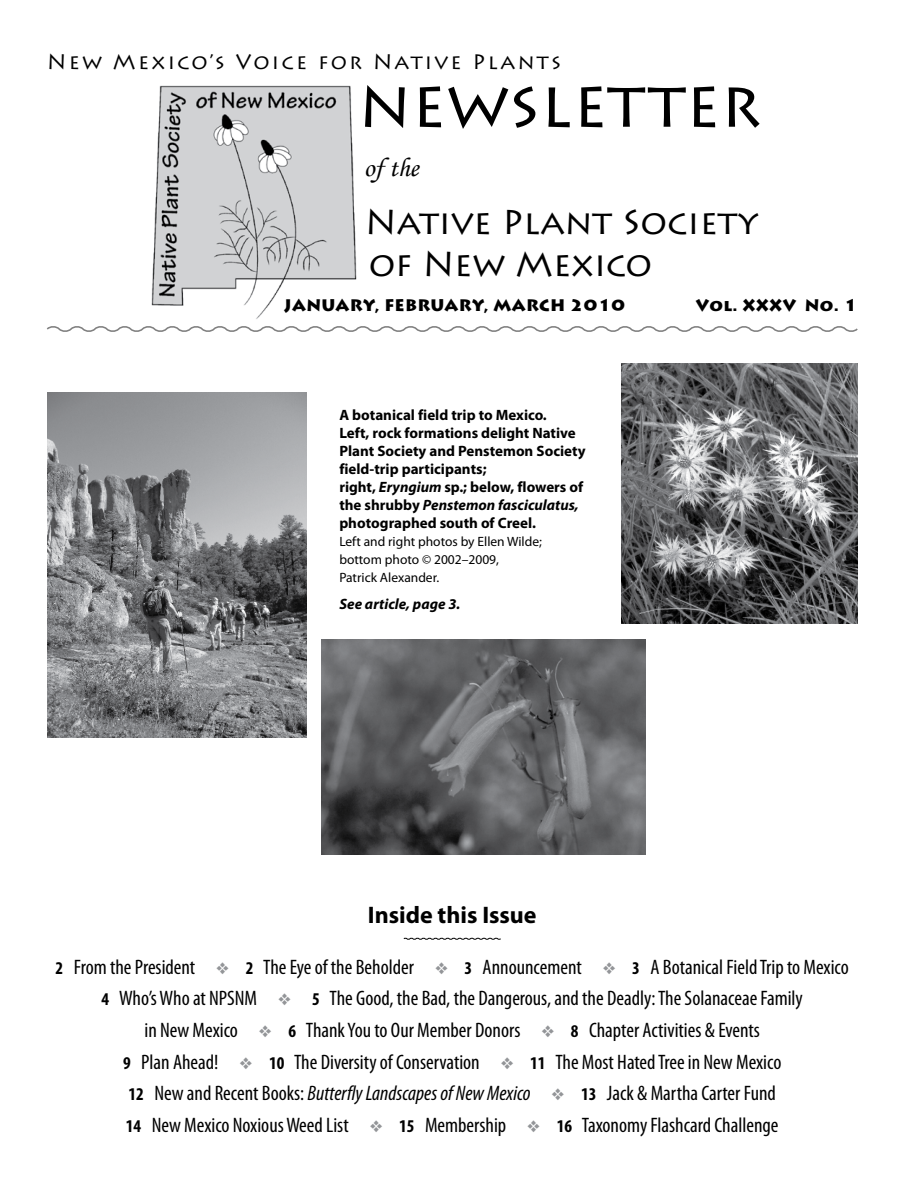
<style>
.page{position:relative;width:918px;height:1188px;background:#fff}
.page>*{position:absolute;margin:0;border:0;box-sizing:border-box;transform-origin:0 0}
.t1{font:66px "Lithos Pro";color:#000}
.t2{font:34.5px "Lithos Pro";color:#000}
.t3{font:27px "Monotype Corsiva";color:#000}
.t4{font:700 24px "Myriad Pro";color:#000}
.t5{font:condensed 21px/31.5px "Myriad Pro";color:#000;text-align:center}
.t6{font:21px "Lithos Pro";letter-spacing:.11em;color:#000}
.t7{font:900 16.5px "Lithos Pro";letter-spacing:.02em;color:#000}
.t8{font:700 15px/18px "Myriad Pro";color:#000}
.t9{font:italic 700 15px "Myriad Pro";color:#000}
.t10{font:13.5px/18px "Myriad Pro";color:#000}
.s1{font-style:italic}
.s2{font-weight:700;font-size:18px}
.s3{color:#939598}
</style>
<div class="page">
<svg style="left:47px;top:326px;width:811px;height:6px"></svg>
<img style="left:151px;top:85px;width:206px;height:234px">
<svg style="left:403px;top:937px;width:98px;height:3px"></svg>
<img style="left:47px;top:392px;width:259px;height:346px">
<img style="left:621px;top:364px;width:236px;height:259px">
<img style="left:321px;top:639px;width:324px;height:216px">
<p class="t6" style="left:47px;top:50px;width:515px">New Mexico’s Voice for Native Plants</p>
<h1 class="t1" style="left:358px;top:66px;width:404px">newsletter</h1>
<p class="t3" style="left:364px;top:151px;width:57px">of the</p>
<h2 class="t2" style="left:365px;top:203px;width:394px">Native Plant Society</h2>
<h2 class="t2" style="left:369px;top:244px;width:285px">of New Mexico</h2>
<p class="t7" style="left:284px;top:295px;width:342px">JANUARY, FEBRUARY, MARCH 2010</p>
<p class="t7" style="left:696px;top:295px;width:163px">Vol. XXXV No. 1</p>
<p class="t8" style="left:339px;top:405px;width:248px">A botanical field trip to Mexico.<br>Left, rock formations delight Native Plant Society and Penstemon Society field-trip participants;<br>right, <span class="s1">Eryngium</span> sp.; below, flowers of the shrubby <span class="s1">Penstemon fasciculatus, </span>photographed south of Creel.</p>
<p class="t10" style="left:339px;top:532px;width:204px">Left and right photos by Ellen Wilde; bottom photo © 2002–2009,<br>Patrick Alexander.</p>
<p class="t9" style="left:339px;top:594px;width:123px">See article, page 3.</p>
<p class="t4" style="left:368px;top:899px;width:170px">Inside this Issue</p>
<p class="t5" style="left:56px;top:951px;width:795px"><span class="s2">2</span> From the President <span class="s3">❖</span> <span class="s2">2</span> The Eye of the Beholder <span class="s3">❖</span> <span class="s2">3</span> Announcement <span class="s3">❖</span> <span class="s2">3</span> A Botanical Field Trip to Mexico <span class="s2">4</span> Who’s Who at NPSNM <span class="s3">❖</span> <span class="s2">5</span> The Good, the Bad, the Dangerous, and the Deadly: The Solanaceae Family<br>in New Mexico <span class="s3">❖</span> <span class="s2">6</span> Thank You to Our Member Donors <span class="s3">❖</span> <span class="s2">8</span> Chapter Activities &amp; Events<br><span class="s2">9</span> Plan Ahead! <span class="s3">❖</span> <span class="s2">10</span> The Diversity of Conservation <span class="s3">❖</span> <span class="s2">11</span> The Most Hated Tree in New Mexico<br><span class="s2">12</span> New and Recent Books: <span class="s1">Butterfly Landscapes of New Mexico</span> <span class="s3">❖</span> <span class="s2">13</span> Jack &amp; Martha Carter Fund<br><span class="s2">14</span> New Mexico Noxious Weed List <span class="s3">❖</span> <span class="s2">15</span> Membership <span class="s3">❖</span> <span class="s2">16</span> Taxonomy Flashcard Challenge</p>
</div>
